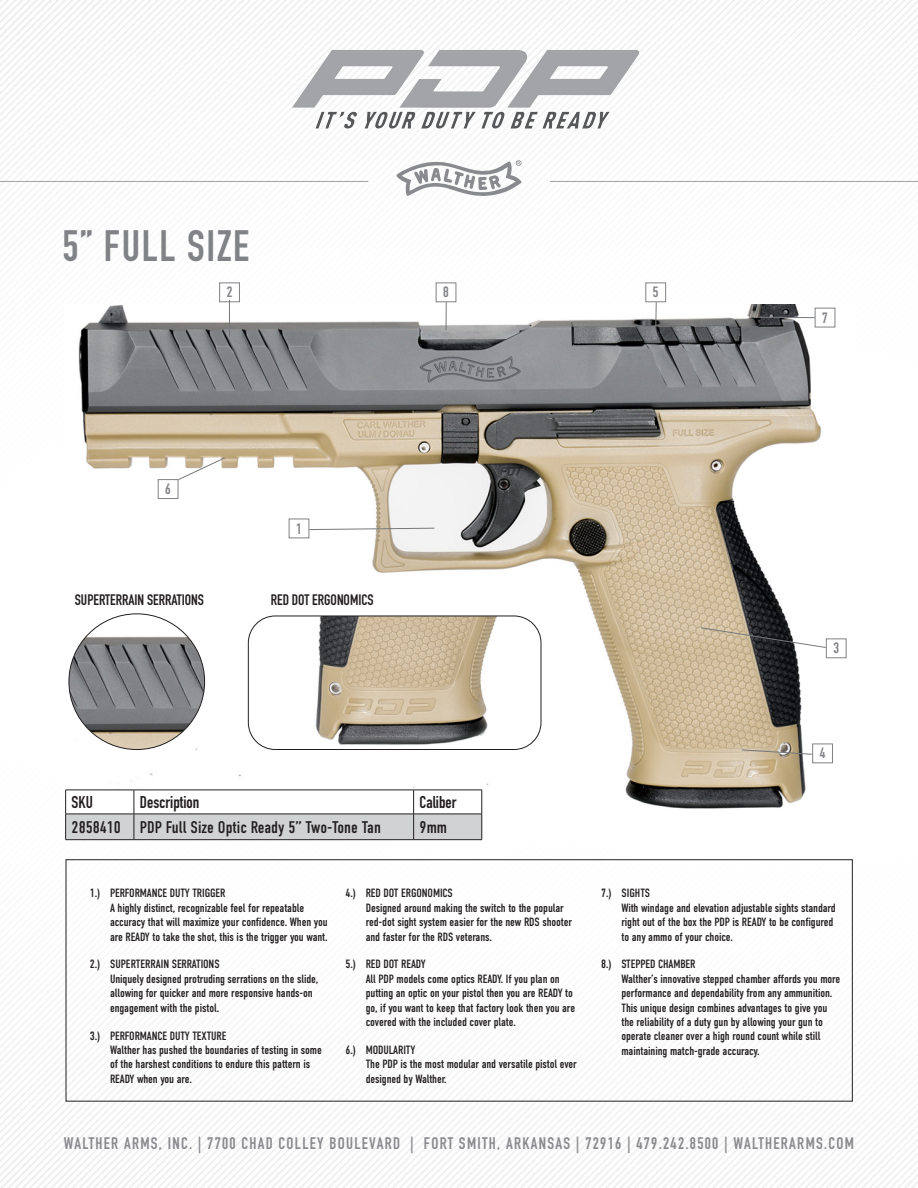
<style>
.page{position:relative;width:918px;height:1188px;background:#fff}
.page>*{position:absolute;margin:0;border:0;box-sizing:border-box;transform-origin:0 0}
.Key_Sales_Header{font:700 43.35px "DIN Condensed";letter-spacing:.04em;color:#808285}
.t1{font:16.8px "DIN Condensed";color:#231f20}
.t2{font:700 16.8px "DIN Condensed";color:#231f20}
.t3{font:700 16.5px "DIN Condensed";letter-spacing:.08em;color:#8a8a8e}
.t4{font:700 15px "DIN Condensed";color:#231f20}
.t5{font:15px "DIN Condensed";color:#808285}
.t6{font:12px/14.4px "DIN Condensed";letter-spacing:-.01em;color:#231f20}
</style>
<div class="page">
<img style="left:0;top:0;width:918px;height:1188px">
<hr style="left:550px;top:181px;width:368px;height:1px;background:#8a8a8e">
<hr style="left:0;top:181px;width:368px;height:1px;background:#8a8a8e">
<img style="left:267px;top:40px;width:384px;height:105px">
<svg style="left:396px;top:160px;width:126px;height:36px"></svg>
<img style="left:65px;top:305px;width:788px;height:520px">
<div style="left:826px;top:638px;width:21px;height:20px;background:#fff;border:1px solid #808285"></div>
<div style="left:219px;top:283px;width:21px;height:19px;background:#fff;border:1px solid #808285"></div>
<div style="left:158px;top:479px;width:20px;height:20px;background:#fff;border:1px solid #808285"></div>
<div style="left:812px;top:744px;width:21px;height:19px;background:#fff;border:1px solid #808285"></div>
<div style="left:815px;top:308px;width:20px;height:19px;background:#fff;border:1px solid #808285"></div>
<div style="left:645px;top:283px;width:21px;height:19px;background:#fff;border:1px solid #808285"></div>
<div style="left:436px;top:283px;width:20px;height:19px;background:#fff;border:1px solid #808285"></div>
<img style="left:69px;top:614px;width:136px;height:136px;border-radius:68px">
<img style="left:248px;top:616px;width:293px;height:134px">
<div style="left:248px;top:616px;width:293px;height:134px;border:1px solid #231f20;border-radius:27px"></div>
<div style="left:66px;top:859px;width:787px;height:243px;border:1px solid #231f20"></div>
<svg style="left:65px;top:790px;width:418px;height:50px"></svg>
<hr style="left:65px;top:839px;width:69px;height:1px;background:#231f20">
<hr style="left:134px;top:839px;width:280px;height:1px;background:#231f20">
<hr style="left:414px;top:839px;width:68px;height:1px;background:#231f20">
<hr style="left:229px;top:300px;width:1px;height:37px;background:#76787b">
<svg style="left:178px;top:457px;width:48px;height:24px"></svg>
<svg style="left:655px;top:301px;width:2px;height:30px"></svg>
<svg style="left:446px;top:302px;width:1px;height:28px"></svg>
<svg style="left:700px;top:627px;width:127px;height:21px"></svg>
<svg style="left:741px;top:749px;width:72px;height:6px"></svg>
<hr style="left:759px;top:317px;width:56px;height:1px;background:#76787b">
<div style="left:289px;top:519px;width:20px;height:19px;background:#fff;border:1px solid #808285"></div>
<svg style="left:309px;top:527px;width:126px;height:3px"></svg>
<p class="Key_Sales_Header" style="left:63px;top:217px;width:188px">5” FULL SIZE</p>
<p class="t5" style="left:226px;top:284px;width:8px">2</p>
<p class="t5" style="left:443px;top:284px;width:8px">8</p>
<p class="t5" style="left:653px;top:284px;width:8px">5</p>
<p class="t5" style="left:165px;top:480px;width:8px">6</p>
<p class="t5" style="left:296px;top:520px;width:8px">1</p>
<p class="t4" style="left:75px;top:590px;width:131px">SUPERTERRAIN SERRATIONS</p>
<p class="t4" style="left:271px;top:590px;width:104px">RED DOT ERGONOMICS</p>
<p class="t2" style="left:72px;top:791px;width:23px">SKU</p>
<p class="t2" style="left:140px;top:791px;width:61px">Description</p>
<p class="t2" style="left:420px;top:791px;width:38px">Caliber</p>
<p class="t1" style="left:72px;top:818px;width:51px">2858410</p>
<p class="t1" style="left:140px;top:818px;width:243px">PDP Full Size Optic Ready 5” Two-Tone Tan</p>
<p class="t1" style="left:420px;top:818px;width:29px">9mm</p>
<p class="t5" style="left:822px;top:309px;width:8px">7</p>
<p class="t5" style="left:833px;top:640px;width:8px">3</p>
<p class="t5" style="left:819px;top:745px;width:8px">4</p>
<p class="t6" style="left:110px;top:886px;width:219px;text-indent:-20px">1.) PERFORMANCE DUTY TRIGGER<br>A highly distinct, recognizable feel for repeatable accuracy that will maximize your confidence. When you are READY to take the shot, this is the trigger you want.</p>
<p class="t6" style="left:110px;top:957px;width:210px;text-indent:-20px">2.) SUPERTERRAIN SERRATIONS<br>Uniquely designed protruding serrations on the slide, allowing for quicker and more responsive hands-on engagement with the pistol.</p>
<p class="t6" style="left:110px;top:1028px;width:213px;text-indent:-20px">3.) PERFORMANCE DUTY TEXTURE<br>Walther has pushed the boundaries of testing in some of the harshest conditions to endure this pattern is READY when you are.</p>
<p class="t6" style="left:366px;top:886px;width:208px;text-indent:-20px">4.) RED DOT ERGONOMICS<br>Designed around making the switch to the popular red-dot sight system easier for the new RDS shooter and faster for the RDS veterans.</p>
<p class="t6" style="left:366px;top:957px;width:211px;text-indent:-20px">5.) RED DOT READY<br>All PDP models come optics READY. If you plan on putting an optic on your pistol then you are READY to go, if you want to keep that factory look then you are covered with the included cover plate.</p>
<p class="t6" style="left:366px;top:1043px;width:213px;text-indent:-20px">6.) MODULARITY<br>The PDP is the most modular and versatile pistol ever designed by Walther.</p>
<p class="t6" style="left:621px;top:886px;width:216px;text-indent:-20px">7.) SIGHTS<br>With windage and elevation adjustable sights standard right out of the box the PDP is READY to be configured to any ammo of your choice.</p>
<p class="t6" style="left:621px;top:957px;width:220px;text-indent:-20px">8.) STEPPED CHAMBER<br>Walther’s innovative stepped chamber affords you more performance and dependability from any ammunition.<br>This unique design combines advantages to give you the reliability of a duty gun by allowing your gun to operate cleaner over a high round count while still maintaining match-grade accuracy.</p>
<h3 class="t3" style="left:64px;top:1132px;width:792px">WALTHER ARMS, INC. | 7700 CHAD COLLEY BOULEVARD | FORT SMITH, ARKANSAS | 72916 | 479.242.8500 | WALTHERARMS.COM</h3>
</div>
